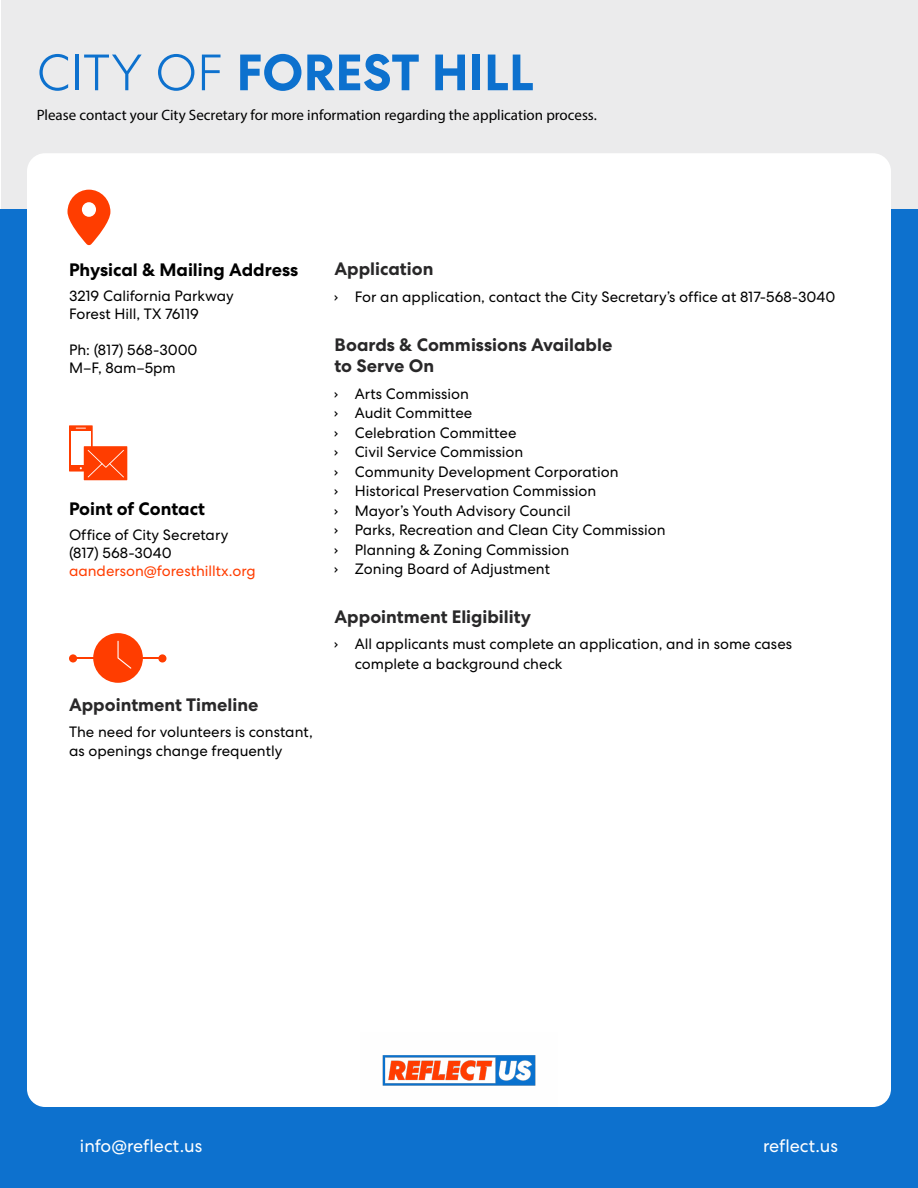
<style>
.page{position:relative;width:918px;height:1188px;background:#fff}
.page>*{position:absolute;margin:0;border:0;box-sizing:border-box;transform-origin:0 0}
.t1{font:700 51px "Centra No 2";color:#0d71ce}
.t2{font:700 18px/21.6px "Centra No 2";color:#292829}
.t3{font:700 18px "Centra No 2";color:#000}
.t4{font:18px "Centra No 2";color:#fff}
.t5{font:15px/19.5px "Centra No 2";color:#000}
.t6{font:15px "Myriad Pro";color:#000}
.t7{font:15px "Centra No 2";color:#ff3d00}
.s1{font-weight:300}
.s2{font-family:"DIN Condensed";font-weight:700}
</style>
<div class="page">
<div style="left:1px;top:0;width:917px;height:210px;background:#ebebec"></div>
<div style="left:0;top:210px;width:918px;height:978px;background:#0d71ce"></div>
<div style="left:27px;top:153px;width:864px;height:954px;background:#fff;border-radius:18px"></div>
<img style="left:382px;top:1055px;width:154px;height:31px">
<svg style="left:69px;top:425px;width:24px;height:47px"></svg>
<div style="left:71px;top:432px;width:20px;height:33px;background:#fff"></div>
<div style="left:84px;top:446px;width:43px;height:34px;background:#ff3d00"></div>
<svg style="left:88px;top:450px;width:36px;height:27px"></svg>
<div style="left:69px;top:654px;width:8px;height:9px;background:#ff3d00;border-radius:50%"></div>
<div style="left:158px;top:654px;width:8px;height:9px;background:#ff3d00;border-radius:50%"></div>
<hr style="left:73px;top:657px;width:89px;height:2px;background:#ff3d00">
<div style="left:93px;top:633px;width:50px;height:50px;background:#ff3d00;border-radius:50%"></div>
<svg style="left:117px;top:641px;width:14px;height:28px"></svg>
<svg style="left:67px;top:190px;width:43px;height:56px"></svg>
<div style="left:82px;top:202px;width:14px;height:15px;background:#fff;border-radius:50%"></div>
<h1 class="t1" style="left:37px;top:42px;width:499px"><span class="s1">CITY OF</span> FOREST HILL</h1>
<p class="t6" style="left:37px;top:105px;width:562px">Please contact your City Secretary for more information regarding the application process.</p>
<p class="t3" style="left:69px;top:259px;width:231px">Physical &amp; Mailing Address</p>
<p class="t5" style="left:69px;top:287px;width:166px;line-height:18px">3219 California Parkway<br>Forest Hill, TX 76119</p>
<p class="t5" style="left:69px;top:341px;width:130px;line-height:18px">Ph: (817) 568-3000<br>M–F, 8am–5pm</p>
<p class="t3" style="left:69px;top:498px;width:138px">Point of Contact</p>
<p class="t5" style="left:69px;top:526px;width:161px;line-height:18px">Office of City Secretary (817) 568-3040</p>
<p class="t7" style="left:69px;top:562px;width:188px">aanderson@foresthilltx.org</p>
<p class="t2" style="left:69px;top:694px;width:191px">Appointment Timeline</p>
<p class="t5" style="left:69px;top:722px;width:245px">The need for volunteers is constant, as openings change frequently</p>
<p class="t2" style="left:334px;top:258px;width:101px">Application</p>
<p class="t5" style="left:334px;top:287px;width:502px"><span class="s2">›</span> For an application, contact the City Secretary’s office at 817-568-3040</p>
<p class="t2" style="left:334px;top:334px;width:279px">Boards &amp; Commissions Available to Serve On</p>
<p class="t5" style="left:334px;top:384px;width:333px"><span class="s2">›</span> Arts Commission<br><span class="s2">›</span> Audit Committee<br><span class="s2">›</span> Celebration Committee<br><span class="s2">›</span> Civil Service Commission<br><span class="s2">›</span> Community Development Corporation<br><span class="s2">›</span> Historical Preservation Commission<br><span class="s2">›</span> Mayor’s Youth Advisory Council<br><span class="s2">›</span> Parks, Recreation and Clean City Commission <span class="s2">›</span> Planning &amp; Zoning Commission<br><span class="s2">›</span> Zoning Board of Adjustment</p>
<p class="t2" style="left:334px;top:606px;width:198px">Appointment Eligibility</p>
<p class="t5" style="left:355px;top:634px;width:439px;text-indent:-20px"><span class="s2">›</span> All applicants must complete an application, and in some cases complete a background check</p>
<p class="t4" style="left:80px;top:1135px;width:124px">info@reflect.us</p>
<p class="t4" style="left:763px;top:1135px;width:77px">reflect.us</p>
</div>
